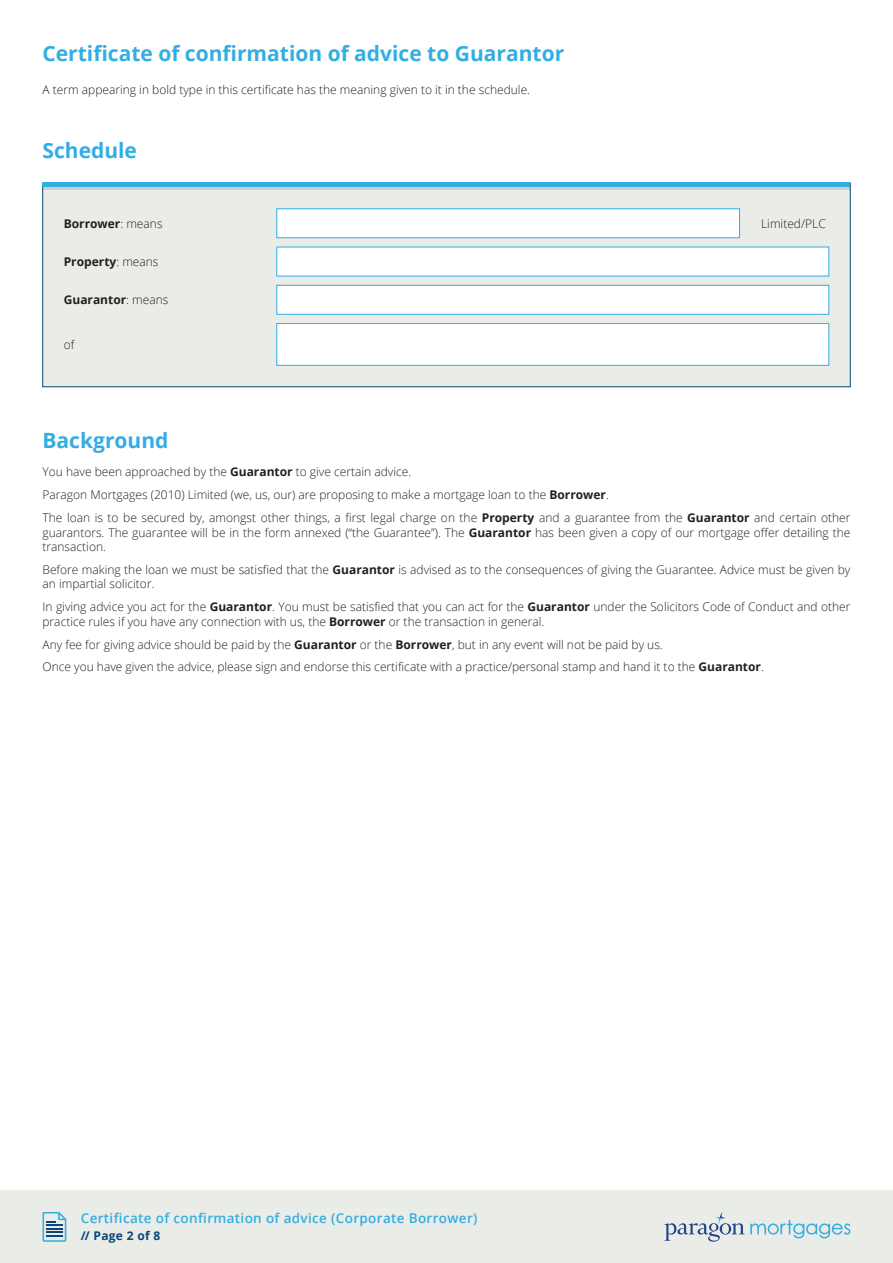
<style>
.page{position:relative;width:893px;height:1263px;background:#fff}
.page>*{position:absolute;margin:0;border:0;box-sizing:border-box;transform-origin:0 0}
.t1{font:700 21px "Open Sans";color:#32aee3}
.t2{font:600 13.5px "Open Sans";letter-spacing:.025em;color:#32aee3}
.t3{font:300 12px/23px "Open Sans";color:#231f20}
.t4{font:700 12px "Open Sans";color:#231f20}
.t5{font:700 12px "Open Sans";letter-spacing:.025em;color:#0a4677}
.s1{font-weight:300}
.s2{font-weight:700}
</style>
<div class="page">
<div style="left:0;top:1191px;width:893px;height:72px;background:#eaece8"></div>
<svg style="left:43px;top:1212px;width:23px;height:30px"></svg>
<svg style="left:664px;top:1212px;width:186px;height:30px"></svg>
<div style="left:43px;top:183px;width:807px;height:204px;background:#eaece8"></div>
<hr style="left:43px;top:183px;width:807px;height:4px;background:#32aee3">
<hr style="left:43px;top:187px;width:807px;height:2px;background:#505658">
<div style="left:276px;top:208px;width:464px;height:30px;background:#fff;border:1px solid #32aee3"></div>
<div style="left:276px;top:247px;width:553px;height:29px;background:#fff"></div>
<div style="left:276px;top:285px;width:553px;height:30px;background:#fff;border:1px solid #32aee3"></div>
<div style="left:276px;top:323px;width:553px;height:43px;background:#fff;border:1px solid #32aee3"></div>
<h1 class="t1" style="left:43px;top:38px;width:523px">Certificate of confirmation of advice to Guarantor</h1>
<p class="t3" style="left:43px;top:77px;width:489px">A term appearing in bold type in this certificate has the meaning given to it in the schedule.</p>
<h1 class="t1" style="left:43px;top:136px;width:96px">Schedule</h1>
<p class="t4" style="left:64px;top:215px;width:100px">Borrower<span class="s1">: means</span></p>
<p class="t4" style="left:64px;top:253px;width:96px">Property<span class="s1">: means</span></p>
<p class="t4" style="left:64px;top:292px;width:106px">Guarantor<span class="s1">: means</span></p>
<p class="t3" style="left:64px;top:333px;width:12px">of</p>
<h1 class="t1" style="left:43px;top:425px;width:127px">Background</h1>
<p class="t3" style="left:761px;top:212px;width:66px">Limited/PLC</p>
<p class="t3" style="left:43px;top:460px;width:809px">You have been approached by the <span class="s2">Guarantor</span> to give certain advice.<br>Paragon Mortgages (2010) Limited (we, us, our) are proposing to make a mortgage loan to the <span class="s2">Borrower</span>.<br>The loan is to be secured by, amongst other things, a first legal charge on the <span class="s2">Property</span> and a guarantee from the <span class="s2">Guarantor</span> and certain other</p>
<p class="t3" style="left:43px;top:525px;width:809px;line-height:14.4px">guarantors. The guarantee will be in the form annexed (“the Guarantee”). The <span class="s2">Guarantor</span> has been given a copy of our mortgage offer detailing the transaction.</p>
<p class="t3" style="left:43px;top:562px;width:809px;line-height:14.4px">Before making the loan we must be satisfied that the <span class="s2">Guarantor</span> is advised as to the consequences of giving the Guarantee. Advice must be given by an impartial solicitor.</p>
<p class="t3" style="left:43px;top:599px;width:809px;line-height:14.4px">In giving advice you act for the <span class="s2">Guarantor</span>. You must be satisfied that you can act for the <span class="s2">Guarantor</span> under the Solicitors Code of Conduct and other practice rules if you have any connection with us, the <span class="s2">Borrower</span> or the transaction in general.</p>
<p class="t3" style="left:43px;top:632px;width:723px">Any fee for giving advice should be paid by the <span class="s2">Guarantor</span> or the <span class="s2">Borrower</span>, but in any event will not be paid by us.<br>Once you have given the advice, please sign and endorse this certificate with a practice/personal stamp and hand it to the <span class="s2">Guarantor</span>.</p>
<p class="t2" style="left:81px;top:1209px;width:398px">Certificate of confirmation of advice (Corporate Borrower)</p>
<p class="t5" style="left:81px;top:1227px;width:81px">// Page 2 of 8</p>
</div>
